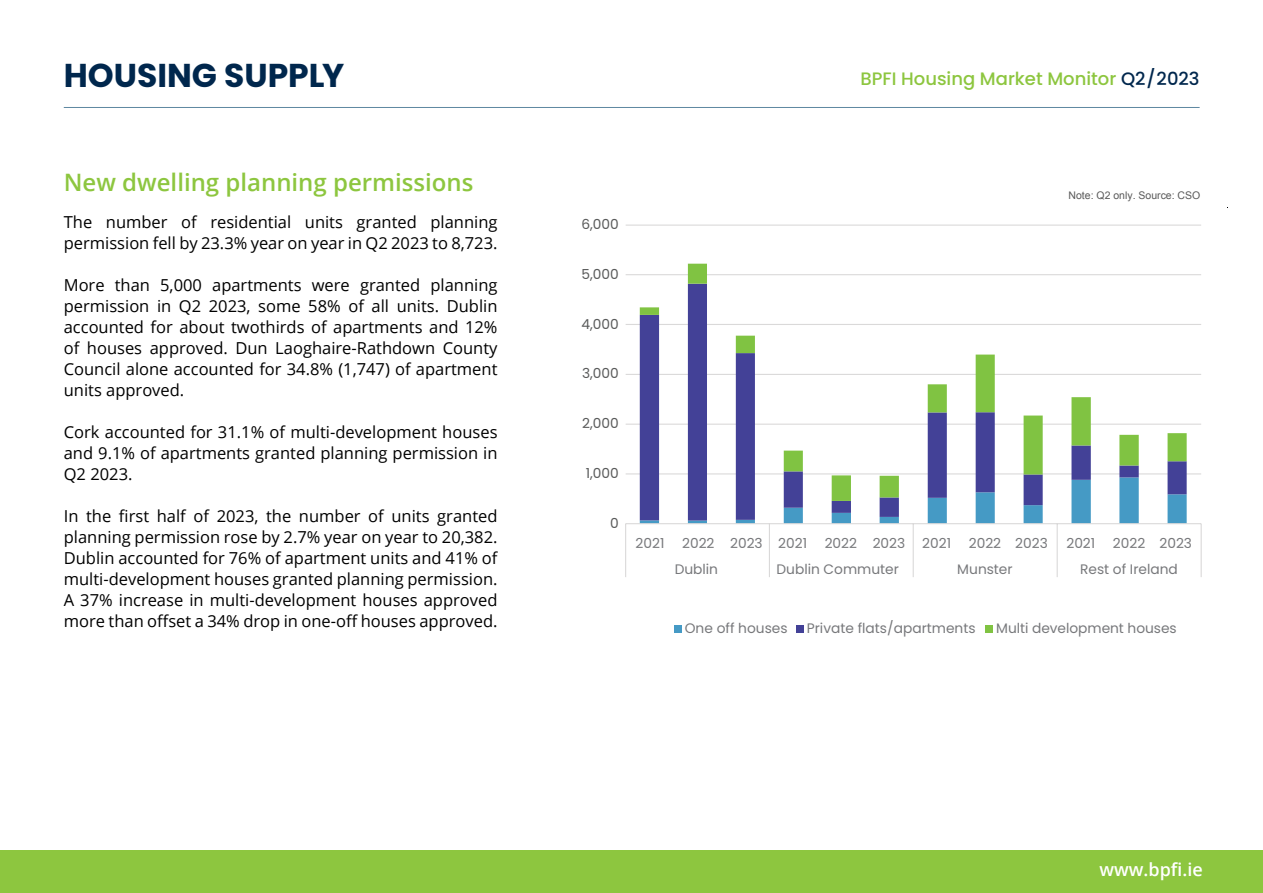
<style>
.page{position:relative;width:1263px;height:893px;background:#fff}
.page>*{position:absolute;margin:0;border:0;box-sizing:border-box;transform-origin:0 0}
.t1{font:700 33px "Poppins";color:#00274d}
.t2{font:600 24px "Open Sans";color:#8dc63f}
.t3{font:500 18px "Poppins";color:#8dc63f}
.t4{font:600 18px "Open Sans";color:#fff}
.t5{font:16.5px/21px "Open Sans";color:#000;text-align:justify}
.t6{font:13.8px "Poppins";color:#77787b}
.t7{font:13.8px "Poppins";letter-spacing:-.005em;color:#595a5a}
.t8{font:10.5px "Arial";color:#595959}
.s1{color:#00274d}
</style>
<div class="page">
<div style="left:0;top:850px;width:1263px;height:43px;background:#8dc63f"></div>
<hr style="left:64px;top:107px;width:1135px;height:1px;background:#5d87a1">
<hr style="left:626px;top:473px;width:575px;height:1px;background:#dad9d9">
<hr style="left:626px;top:424px;width:575px;height:1px;background:#dad9d9">
<hr style="left:626px;top:374px;width:575px;height:1px;background:#dad9d9">
<hr style="left:626px;top:324px;width:575px;height:1px;background:#dad9d9">
<hr style="left:626px;top:274px;width:575px;height:1px;background:#dad9d9">
<hr style="left:626px;top:225px;width:575px;height:1px;background:#dad9d9">
<svg style="left:640px;top:264px;width:547px;height:213px"></svg>
<hr style="left:626px;top:523px;width:575px;height:1px;background:#dad9d9">
<hr style="left:1200px;top:524px;width:2px;height:26px;background:#dad9d9">
<svg style="left:625px;top:524px;width:1px;height:53px"></svg>
<svg style="left:640px;top:477px;width:547px;height:100px"></svg>
<hr style="left:1200px;top:550px;width:2px;height:27px;background:#dad9d9">
<div style="left:674px;top:625px;width:8px;height:7px;background:#459ac5"></div>
<div style="left:796px;top:625px;width:7px;height:7px;background:#434197"></div>
<div style="left:985px;top:625px;width:8px;height:7px;background:#80c342"></div>
<h1 class="t1" style="left:64px;top:56px;width:282px">HOUSING SUPPLY</h1>
<h2 class="t2" style="left:64px;top:166px;width:411px">New dwelling planning permissions</h2>
<p class="t5" style="left:64px;top:211px;width:435px">The number of residential units granted planning permission fell by 23.3% year on year in Q2 2023 to 8,723.</p>
<p class="t5" style="left:64px;top:274px;width:435px">More than 5,000 apartments were granted planning permission in Q2 2023, some 58% of all units. Dublin accounted for about twothirds of apartments and 12% of houses approved. Dun Laoghaire-Rathdown County Council alone accounted for 34.8% (1,747) of apartment units approved.</p>
<p class="t5" style="left:64px;top:421px;width:435px">Cork accounted for 31.1% of multi-development houses and 9.1% of apartments granted planning permission in Q2 2023.</p>
<p class="t5" style="left:64px;top:505px;width:435px">In the first half of 2023, the number of units granted planning permission rose by 2.7% year on year to 20,382.<br>Dublin accounted for 76% of apartment units and 41% of multi-development houses granted planning permission.<br>A 37% increase in multi-development houses approved more than offset a 34% drop in one-off houses approved.</p>
<p class="t3" style="left:860px;top:68px;width:341px">BPFI Housing Market Monitor <span class="s1">Q2/2023</span></p>
<p class="t7" style="left:581px;top:219px;width:39px">6,000</p>
<p class="t7" style="left:581px;top:268px;width:39px">5,000</p>
<p class="t7" style="left:581px;top:318px;width:39px">4,000</p>
<p class="t7" style="left:582px;top:368px;width:38px">3,000</p>
<p class="t7" style="left:582px;top:418px;width:38px">2,000</p>
<p class="t7" style="left:586px;top:468px;width:35px">1,000</p>
<p class="t7" style="left:610px;top:517px;width:10px">0</p>
<p class="t8" style="left:1068px;top:189px;width:133px">Note: Q2 only. Source: CSO</p>
<p class="t6" style="left:636px;top:537px;width:30px">2021</p>
<p class="t6" style="left:682px;top:537px;width:126px">2022 2023 2021</p>
<p class="t6" style="left:825px;top:537px;width:128px">2022 2023 2021</p>
<p class="t6" style="left:969px;top:537px;width:81px">2022 2023</p>
<p class="t6" style="left:1066px;top:537px;width:30px">2021</p>
<p class="t6" style="left:1113px;top:537px;width:81px">2022 2023</p>
<p class="t6" style="left:675px;top:564px;width:45px">Dublin</p>
<p class="t6" style="left:776px;top:564px;width:124px">Dublin Commuter</p>
<p class="t6" style="left:957px;top:564px;width:57px">Munster</p>
<p class="t6" style="left:1080px;top:564px;width:99px">Rest of Ireland</p>
<p class="t6" style="left:685px;top:622px;width:104px">One off houses</p>
<p class="t6" style="left:807px;top:622px;width:170px">Private flats/apartments</p>
<p class="t6" style="left:996px;top:622px;width:182px">Multi development houses</p>
<p class="t4" style="left:1099px;top:857px;width:105px">www.bpfi.ie</p>
</div>
